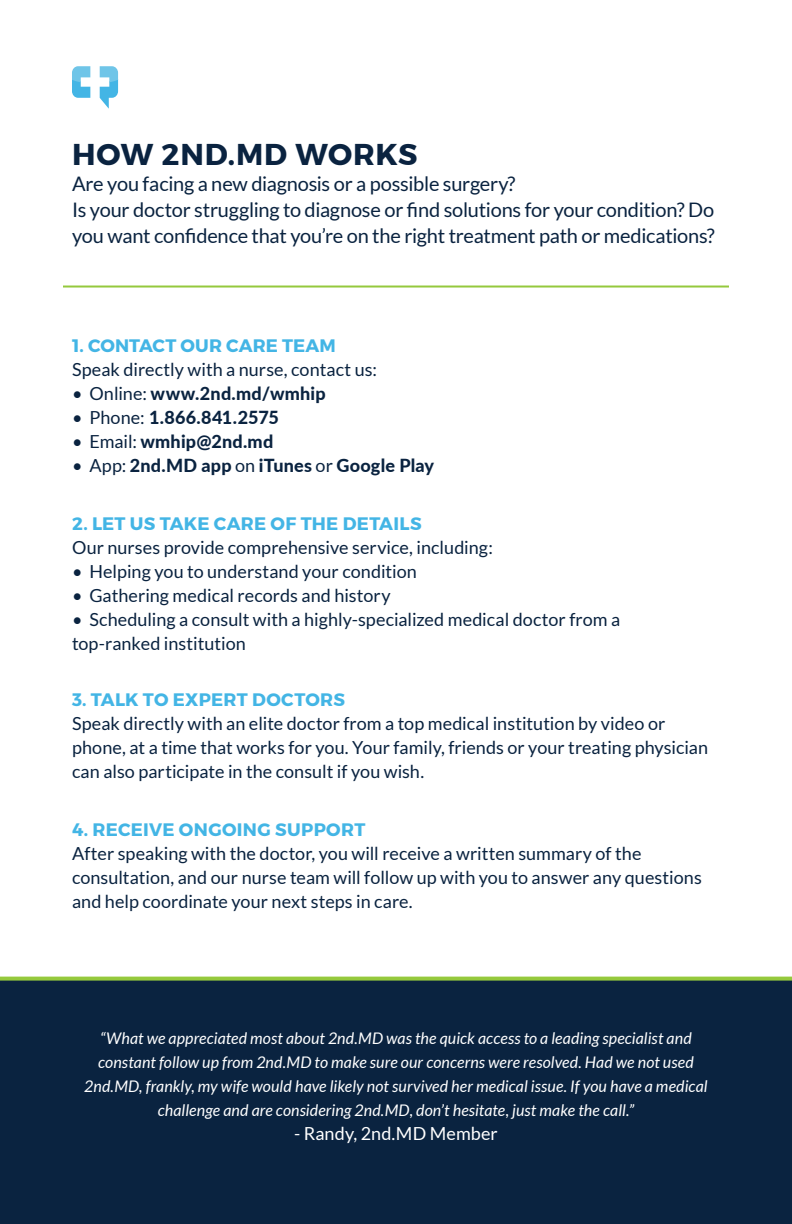
<style>
.page{position:relative;width:792px;height:1224px;background:#fff}
.page>*{position:absolute;margin:0;border:0;box-sizing:border-box;transform-origin:0 0}
.t1{font:700 30px "Montserrat";letter-spacing:.025em;color:#0a2340}
.t2{font:20px/26px "Lato";letter-spacing:-.015em;color:#0a2340}
.t3{font:18px/24px "Lato";color:#0a2340}
.t4{font:800 18px "Lato";letter-spacing:.01em;color:#0a2340}
.t5{font:700 18px "Montserrat";letter-spacing:.015em;color:#43b5e5}
.t6{font:18px "Lato";letter-spacing:.005em;color:#fff}
.t7{font:italic 16px/24px "Lato";letter-spacing:.005em;color:#fff;text-align:center}
.s1{font-weight:400}
</style>
<div class="page">
<div style="left:0;top:980px;width:792px;height:244px;background:#0a2340"></div>
<svg style="left:100px;top:66px;width:18px;height:42px"></svg>
<svg style="left:72px;top:66px;width:18px;height:32px"></svg>
<svg style="left:0;top:977px;width:792px;height:4px;background:#87b83d"></svg>
<hr style="left:63px;top:286px;width:666px;height:2px;background:#95c93d">
<p class="t1" style="left:72px;top:136px;width:347px">HOW 2ND.MD WORKS</p>
<p class="t2" style="left:72px;top:171px;width:644px">Are you facing a new diagnosis or a possible surgery?<br>Is your doctor struggling to diagnose or find solutions for your condition? Do you want confidence that you’re on the right treatment path or medications?</p>
<p class="t5" style="left:72px;top:335px;width:265px">1. CONTACT OUR CARE TEAM</p>
<p class="t3" style="left:72px;top:358px;width:307px">Speak directly with a nurse, contact us:</p>
<p class="t4" style="left:72px;top:380px;width:255px"><span class="s1">• Online:</span> www.2nd.md/wmhip</p>
<p class="t4" style="left:72px;top:404px;width:208px"><span class="s1">• Phone:</span> 1.866.841.2575</p>
<p class="t4" style="left:72px;top:428px;width:203px"><span class="s1">• Email:</span> wmhip@2nd.md</p>
<p class="t4" style="left:72px;top:452px;width:364px"><span class="s1">• App:</span> 2nd.MD app <span class="s1">on</span> iTunes <span class="s1">or</span> Google Play</p>
<p class="t5" style="left:72px;top:513px;width:351px">2. LET US TAKE CARE OF THE DETAILS</p>
<p class="t3" style="left:72px;top:536px;width:422px">Our nurses provide comprehensive service, including:</p>
<p class="t3" style="left:72px;top:560px;width:346px">• Helping you to understand your condition</p>
<p class="t3" style="left:72px;top:584px;width:320px">• Gathering medical records and history</p>
<p class="t3" style="left:72px;top:608px;width:550px">• Scheduling a consult with a highly-specialized medical doctor from a top-ranked institution</p>
<p class="t5" style="left:72px;top:689px;width:275px">3. TALK TO EXPERT DOCTORS</p>
<p class="t3" style="left:72px;top:712px;width:638px">Speak directly with an elite doctor from a top medical institution by video or phone, at a time that works for you. Your family, friends or your treating physician can also participate in the consult if you wish.</p>
<p class="t5" style="left:72px;top:819px;width:295px">4. RECEIVE ONGOING SUPPORT</p>
<p class="t3" style="left:72px;top:842px;width:631px">After speaking with the doctor, you will receive a written summary of the consultation, and our nurse team will follow up with you to answer any questions and help coordinate your next steps in care.</p>
<p class="t7" style="left:84px;top:1027px;width:625px">“What we appreciated most about 2nd.MD was the quick access to a leading specialist and constant follow up from 2nd.MD to make sure our concerns were resolved. Had we not used 2nd.MD, frankly, my wife would have likely not survived her medical issue. If you have a medical challenge and are considering 2nd.MD, don’t hesitate, just make the call.”</p>
<p class="t6" style="left:294px;top:1123px;width:205px">- Randy, 2nd.MD Member</p>
</div>
